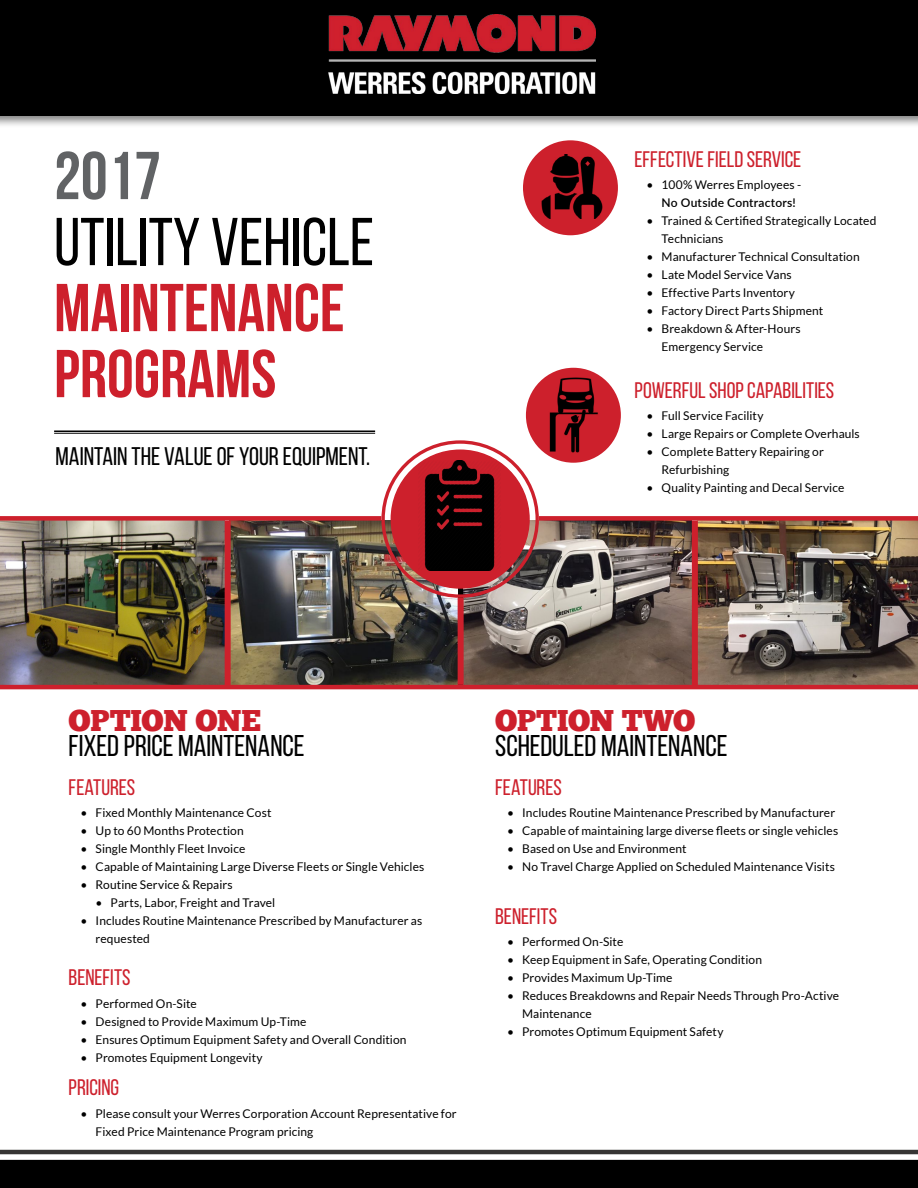
<style>
.page{position:relative;width:918px;height:1188px;background:#fff}
.page>*{position:absolute;margin:0;border:0;box-sizing:border-box;transform-origin:0 0}
.t1{font:700 67.5px/66px "Bebas Neue";color:#cd202c}
.t2{font:67.5px "Bebas Neue";color:#000}
.t3{font:700 67.5px "Bebas Neue";color:#616365}
.t4{font:30px "Bebas Neue";color:#000}
.t5{font:30px "Chunk Five";letter-spacing:-.01em;color:#cd202c}
.t6{font:25.5px "Bebas Neue";color:#000}
.t7{font:22.5px "Bebas Neue";color:#cd202c}
.t8{font:12px/18px "Lato";letter-spacing:.005em;color:#000}
.t9{font:600 12px "Lato";letter-spacing:.015em;color:#000}
</style>
<div class="page">
<div style="left:0;top:1160px;width:918px;height:28px;background:#000"></div>
<hr style="left:0;top:1150px;width:918px;height:4px;background:#363534">
<img style="left:464px;top:521px;width:228px;height:164px">
<img style="left:231px;top:521px;width:227px;height:164px">
<img style="left:698px;top:521px;width:220px;height:164px">
<img style="left:0;top:521px;width:225px;height:164px">
<div style="left:539px;top:516px;width:379px;height:5px;background:#cd202c"></div>
<div style="left:0;top:516px;width:381px;height:5px;background:#cd202c"></div>
<div style="left:391px;top:450px;width:138px;height:138px;background:#cd202c;border-radius:50%"></div>
<div style="left:381px;top:440px;width:158px;height:158px;border:3px solid #cd202c;border-radius:50%"></div>
<hr style="left:0;top:685px;width:918px;height:4px;background:#cd202c">
<div style="left:692px;top:521px;width:6px;height:165px;background:#cd202c"></div>
<div style="left:225px;top:521px;width:6px;height:165px;background:#cd202c"></div>
<div style="left:458px;top:598px;width:6px;height:87px;background:#cd202c"></div>
<div style="left:523px;top:140px;width:95px;height:95px;background:#cd202c;border-radius:50%"></div>
<img style="left:541px;top:154px;width:62px;height:64px">
<div style="left:526px;top:368px;width:95px;height:95px;background:#cd202c;border-radius:50%"></div>
<img style="left:535px;top:378px;width:75px;height:75px">
<img style="left:419px;top:461px;width:82px;height:109px">
<div style="left:0;top:0;width:918px;height:128px;background:#000;opacity:.5"></div>
<div style="left:0;top:0;width:918px;height:116px;background:#000"></div>
<img style="left:328px;top:15px;width:267px;height:78px">
<hr style="left:54px;top:431px;width:321px;height:1px;background:#000">
<hr style="left:54px;top:433px;width:321px;height:1px;background:#000">
<h1 class="t3" style="left:54px;top:139px;width:108px">2017</h1>
<h1 class="t2" style="left:54px;top:205px;width:322px">UTILITY VEHICLE</h1>
<h1 class="t1" style="left:54px;top:274px;width:292px">MAINTENANCE<br>PROGRAMS</h1>
<h3 class="t6" style="left:56px;top:442px;width:316px">MAINTAIN THE VALUE OF YOUR EQUIPMENT.</h3>
<h3 class="t7" style="left:635px;top:147px;width:168px">EFFECTIVE FIELD SERVICE</h3>
<p class="t8" style="left:647px;top:176px;width:156px">• 100% Werres Employees -</p>
<p class="t9" style="left:662px;top:194px;width:136px">No Outside Contractors!</p>
<p class="t8" style="left:662px;top:212px;width:216px;text-indent:-15px">• Trained &amp; Certified Strategically Located<br>Technicians</p>
<p class="t8" style="left:647px;top:248px;width:215px">• Manufacturer Technical Consultation</p>
<p class="t8" style="left:647px;top:266px;width:147px">• Late Model Service Vans</p>
<p class="t8" style="left:647px;top:284px;width:150px">• Effective Parts Inventory</p>
<p class="t8" style="left:647px;top:302px;width:178px">• Factory Direct Parts Shipment</p>
<p class="t8" style="left:662px;top:320px;width:141px;text-indent:-15px">• Breakdown &amp; After-Hours<br>Emergency Service</p>
<h3 class="t7" style="left:635px;top:378px;width:201px">POWERFUL SHOP CAPABILITIES</h3>
<p class="t8" style="left:647px;top:407px;width:118px">• Full Service Facility</p>
<p class="t8" style="left:647px;top:425px;width:215px">• Large Repairs or Complete Overhauls</p>
<p class="t8" style="left:662px;top:443px;width:164px;text-indent:-15px">• Complete Battery Repairing or<br>Refurbishing</p>
<p class="t8" style="left:647px;top:479px;width:199px">• Quality Painting and Decal Service</p>
<h2 class="t5" style="left:69px;top:703px;width:194px">OPTION ONE</h2>
<h2 class="t4" style="left:69px;top:730px;width:237px">FIXED PRICE MAINTENANCE</h2>
<h3 class="t7" style="left:69px;top:775px;width:68px">FEATURES</h3>
<p class="t8" style="left:81px;top:804px;width:192px">• Fixed Monthly Maintenance Cost</p>
<p class="t8" style="left:81px;top:822px;width:165px">• Up to 60 Months Protection</p>
<p class="t8" style="left:81px;top:840px;width:166px">• Single Monthly Fleet Invoice</p>
<p class="t8" style="left:81px;top:858px;width:345px">• Capable of Maintaining Large Diverse Fleets or Single Vehicles</p>
<p class="t8" style="left:81px;top:876px;width:154px">• Routine Service &amp; Repairs</p>
<p class="t8" style="left:96px;top:894px;width:181px">• Parts, Labor, Freight and Travel</p>
<p class="t8" style="left:96px;top:912px;width:328px;text-indent:-15px">• Includes Routine Maintenance Prescribed by Manufacturer as requested</p>
<h3 class="t7" style="left:69px;top:966px;width:63px">BENEFITS</h3>
<p class="t8" style="left:81px;top:994px;width:118px">• Performed On-Site</p>
<p class="t8" style="left:81px;top:1012px;width:227px">• Designed to Provide Maximum Up-Time</p>
<p class="t8" style="left:81px;top:1030px;width:327px">• Ensures Optimum Equipment Safety and Overall Condition</p>
<p class="t8" style="left:81px;top:1048px;width:183px">• Promotes Equipment Longevity</p>
<h3 class="t7" style="left:69px;top:1075px;width:52px">PRICING</h3>
<p class="t8" style="left:96px;top:1104px;width:363px;text-indent:-15px">• Please consult your Werres Corporation Account Representative for<br>Fixed Price Maintenance Program pricing</p>
<h2 class="t5" style="left:495px;top:703px;width:202px">OPTION TWO</h2>
<h2 class="t4" style="left:495px;top:730px;width:234px">SCHEDULED MAINTENANCE</h2>
<h3 class="t7" style="left:495px;top:775px;width:68px">FEATURES</h3>
<p class="t8" style="left:507px;top:804px;width:329px">• Includes Routine Maintenance Prescribed by Manufacturer</p>
<p class="t8" style="left:507px;top:822px;width:332px">• Capable of maintaining large diverse fleets or single vehicles</p>
<p class="t8" style="left:507px;top:840px;width:181px">• Based on Use and Environment</p>
<p class="t8" style="left:507px;top:858px;width:329px">• No Travel Charge Applied on Scheduled Maintenance Visits</p>
<h3 class="t7" style="left:495px;top:904px;width:63px">BENEFITS</h3>
<p class="t8" style="left:507px;top:933px;width:118px">• Performed On-Site</p>
<p class="t8" style="left:507px;top:951px;width:256px">• Keep Equipment in Safe, Operating Condition</p>
<p class="t8" style="left:507px;top:969px;width:167px">• Provides Maximum Up-Time</p>
<p class="t8" style="left:522px;top:987px;width:318px;text-indent:-15px">• Reduces Breakdowns and Repair Needs Through Pro-Active<br>Maintenance</p>
<p class="t8" style="left:507px;top:1023px;width:218px">• Promotes Optimum Equipment Safety</p>
</div>
